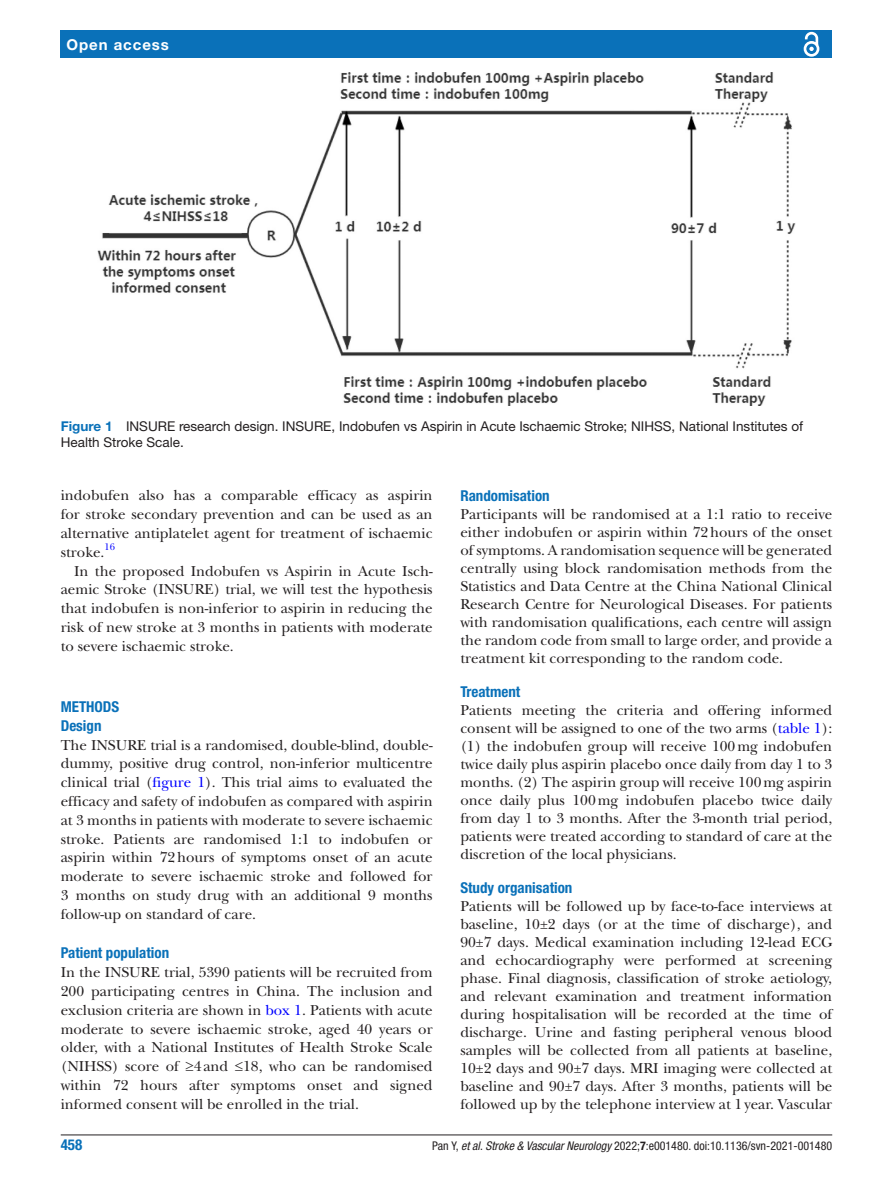
<style>
.page{position:relative;width:893px;height:1191px;background:#fff}
.page>*{position:absolute;margin:0;border:0;box-sizing:border-box;transform-origin:0 0}
.t1{font:15px/18px "New Baskerville";color:#231f20;text-align:justify}
.t2{font:700 condensed 15px/18.8px "Helvetica Neue LT Std";color:#0a71b9}
.t3{font:700 15px "Helvetica Neue LT Std";letter-spacing:.065em;color:#fff}
.t4{font:13.5px/16.2px "Helvetica Neue LT Std";color:#231f20}
.t5{font:condensed 12px "Helvetica Neue LT Std";color:#231f20}
.t6{font:9.9px "New Baskerville";color:#00f}
.s1{font-weight:700;color:#0a71b9}
.s2{color:#00f}
.s3{font-style:italic}
.s4{font-weight:700}
</style>
<div class="page">
<hr style="left:61px;top:1134px;width:771px;height:1px;background:#231f20">
<div style="left:61px;top:31px;width:771px;height:27px;background:#0a71b9"></div>
<svg style="left:803px;top:31px;width:17px;height:26px"></svg>
<img style="left:97px;top:73px;width:699px;height:332px">
<p class="t3" style="left:66px;top:35px;width:104px">Open access</p>
<p class="t4" style="left:61px;top:418px;width:744px"><span class="s1">Figure 1</span> INSURE research design. INSURE, Indobufen vs Aspirin in Acute Ischaemic Stroke; NIHSS, National Institutes of<br>Health Stroke Scale.</p>
<p class="t1" style="left:61px;top:486px;width:373px;line-height:18.8px">indobufen also has a comparable efficacy as aspirin for stroke secondary prevention and can be used as an alternative antiplatelet agent for treatment of ischaemic stroke.</p>
<p class="t6" style="left:105px;top:541px;width:12px">16</p>
<p class="t1" style="left:61px;top:561px;width:373px;line-height:18.8px;text-indent:14px">In the proposed Indobufen vs Aspirin in Acute Isch&shy;aemic Stroke (INSURE) trial, we will test the hypothesis that indobufen is non-inferior to aspirin in reducing the risk of new stroke at 3 months in patients with moderate to severe ischaemic stroke.</p>
<p class="t2" style="left:61px;top:697px;width:60px">METHODS<br>Design</p>
<p class="t1" style="left:61px;top:735px;width:373px;line-height:18.8px">The INSURE trial is a randomised, double-blind, double&shy;dummy, positive drug control, non-inferior multicentre clinical trial (<span class="s2">figure 1</span>). This trial aims to evaluated the efficacy and safety of indobufen as compared with aspirin at 3 months in patients with moderate to severe ischaemic stroke. Patients are randomised 1:1 to indobufen or aspirin within 72hours of symptoms onset of an acute moderate to severe ischaemic stroke and followed for 3 months on study drug with an additional 9 months follow-up on standard of care.</p>
<p class="t2" style="left:61px;top:943px;width:110px">Patient population</p>
<p class="t1" style="left:61px;top:963px;width:373px;line-height:18.8px">In the INSURE trial, 5390 patients will be recruited from 200 participating centres in China. The inclusion and exclusion criteria are shown in <span class="s2">box 1</span>. Patients with acute moderate to severe ischaemic stroke, aged 40 years or older, with a National Institutes of Health Stroke Scale (NIHSS) score of ≥4and ≤18, who can be randomised within 72 hours after symptoms onset and signed informed consent will be enrolled in the trial.</p>
<p class="t2" style="left:460px;top:486px;width:91px">Randomisation</p>
<p class="t1" style="left:460px;top:505px;width:373px">Participants will be randomised at a 1:1 ratio to receive either indobufen or aspirin within 72hours of the onset of symptoms. A randomisation sequence will be generated centrally using block randomisation methods from the Statistics and Data Centre at the China National Clinical Research Centre for Neurological Diseases. For patients with randomisation qualifications, each centre will assign the random code from small to large order, and provide a treatment kit corresponding to the random code.</p>
<p class="t2" style="left:460px;top:682px;width:61px">Treatment</p>
<p class="t1" style="left:460px;top:701px;width:373px">Patients meeting the criteria and offering informed consent will be assigned to one of the two arms (<span class="s2">table 1</span>): (1) the indobufen group will receive 100mg indobufen twice daily plus aspirin placebo once daily from day 1 to 3 months. (2) The aspirin group will receive 100mg aspirin once daily plus 100mg indobufen placebo twice daily from day 1 to 3 months. After the 3-month trial period, patients were treated according to standard of care at the discretion of the local physicians.</p>
<p class="t2" style="left:460px;top:878px;width:114px">Study organisation</p>
<p class="t1" style="left:460px;top:897px;width:373px">Patients will be followed up by face-to-face interviews at baseline, 10±2 days (or at the time of discharge), and 90±7 days. Medical examination including 12-lead ECG and echocardiography were performed at screening phase. Final diagnosis, classification of stroke aetiology, and relevant examination and treatment information during hospitalisation will be recorded at the time of discharge. Urine and fasting peripheral venous blood samples will be collected from all patients at baseline, 10±2 days and 90±7 days. MRI imaging were collected at baseline and 90±7 days. After 3 months, patients will be followed up by the telephone interview at 1year. Vascular</p>
<p class="t2" style="left:61px;top:1134px;width:23px">458</p>
<p class="t5" style="left:432px;top:1138px;width:402px">Pan Y, <span class="s3">et al</span>. <span class="s3">Stroke &amp; Vascular Neurology</span> 2022;<span class="s4">7</span>:e001480. doi:10.1136/svn-2021-001480</p>
</div>
